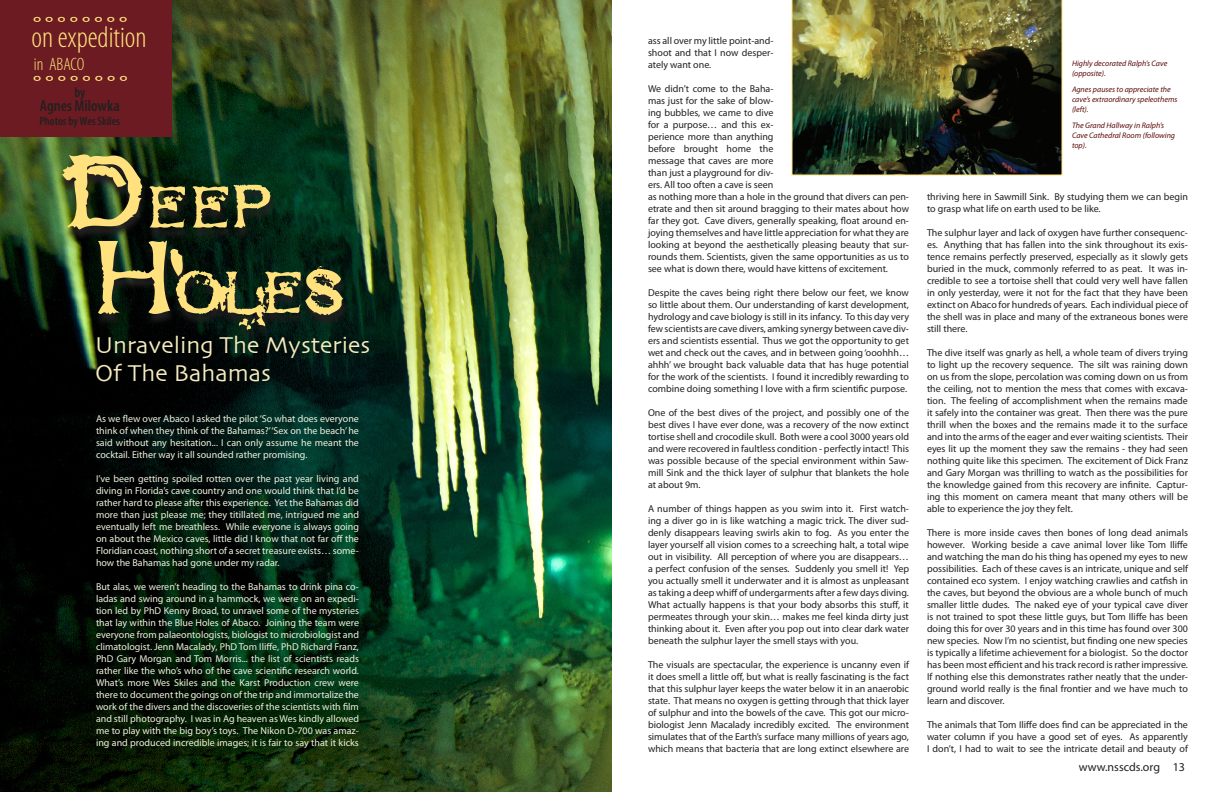
<style>
.page{position:relative;width:1224px;height:792px;background:#fff}
.page>*{position:absolute;margin:0;border:0;box-sizing:border-box;transform-origin:0 0}
.t1{font:72px "Respess Capitals Excessive";color:#ffe27d}
.t2{font:300 condensed 30.3px "Myriad Pro";color:#ffe27d;scale:1.35 1}
.t3{font:300 condensed 30px "Myriad Pro";color:#ffe27d}
.t4{font:24px "Skia";color:#f6ecbe}
.t5{font:italic 700 24px "Georgia";color:#feffeb}
.t6{font:300 condensed 18px "Myriad Pro";color:#ffe27d}
.t7{font:600 condensed 16px "Myriad Pro";color:#231f20}
.t8{font:600 condensed 14px "Myriad Pro";color:#231f20}
.t9{font:600 condensed 12px "Myriad Pro";color:#231f20}
.t10{font:12px "Myriad Pro";color:#231f20}
.t11{font:10px/12px "Myriad Pro";color:#231f20;text-align:justify}
.t12{font:10px/12px "Myriad Pro";color:#eef1de;text-align:justify}
.t13{font:italic 8px/9.6px "Myriad Pro";color:#5c0c09}
.s1{font-size:125px}
</style>
<div class="page">
<img style="left:0;top:0;width:612px;height:792px">
<div style="left:0;top:0;width:172px;height:137px;background:#6c1b22"></div>
<svg style="left:58px;top:155px;width:220px;height:87px"></svg>
<svg style="left:94px;top:241px;width:256px;height:102px"></svg>
<img style="left:792px;top:0;width:270px;height:176px">
<p class="t2" style="left:32px;top:10px;width:74px">˚˚˚˚˚˚˚˚</p>
<p class="t3" style="left:32px;top:19px;width:117px">on expedition</p>
<p class="t6" style="left:34px;top:53px;width:52px">in ABACO</p>
<p class="t2" style="left:33px;top:69px;width:74px">˚˚˚˚˚˚˚˚</p>
<p class="t8" style="left:74px;top:84px;width:13px">by</p>
<p class="t7" style="left:40px;top:96px;width:81px">Agnes Milowka</p>
<p class="t9" style="left:39px;top:114px;width:82px">Photos by Wes Skiles</p>
<p class="t1" style="left:69px;top:175px;width:206px"><span class="s1">D</span>eep</p>
<p class="t1" style="left:98px;top:260px;width:250px"><span class="s1">H</span>Oles</p>
<p class="t4" style="left:95px;top:330px;width:277px">Unraveling The Mysteries</p>
<p class="t4" style="left:95px;top:359px;width:177px">Of The Bahamas</p>
<p class="t12" style="left:96px;top:413px;width:265px">As we flew over Abaco I asked the pilot ‘So what does everyone think of when they think of the Bahamas?’‘Sex on the beach’ he said without any hesitation... I can only assume he meant the cocktail. Either way it all sounded rather promising.</p>
<p class="t12" style="left:96px;top:473px;width:265px">I’ve been getting spoiled rotten over the past year living and diving in Florida’s cave country and one would think that I’d be rather hard to please after this experience. Yet the Bahamas did more than just please me; they titillated me, intrigued me and eventually left me breathless. While everyone is always going on about the Mexico caves, little did I know that not far off the Floridian coast, nothing short of a secret treasure exists… some&shy;how the Bahamas had gone under my radar.</p>
<p class="t12" style="left:96px;top:581px;width:265px">But alas, we weren’t heading to the Bahamas to drink pina co&shy;ladas and swing around in a hammock, we were on an expedi&shy;tion led by PhD Kenny Broad, to unravel some of the mysteries that lay within the Blue Holes of Abaco. Joining the team were everyone from palaeontologists, biologist to microbiologist and climatologist. Jenn Macalady, PhD Tom Iliffe, PhD Richard Franz, PhD Gary Morgan and Tom Morris... the list of scientists reads rather like the who’s who of the cave scientific research world.<br>What’s more Wes Skiles and the Karst Production crew were there to document the goings on of the trip and immortalize the work of the divers and the discoveries of the scientists with film and still photography. I was in Ag heaven as Wes kindly allowed me to play with the big boy’s toys. The Nikon D-700 was amaz&shy;ing and produced incredible images; it is fair to say that it kicks</p>
<p class="t11" style="left:648px;top:34px;width:127px">ass all over my little point-and&shy;shoot and that I now desper&shy;ately want one.</p>
<p class="t11" style="left:648px;top:82px;width:263px;text-align:left">We didn’t come to the Baha-<br>mas just for the sake of blow-<br>ing bubbles, we came to dive<br>for a purpose… and this ex-<br>perience more than anything<br>before brought home the<br>message that caves are more<br>than just a playground for div-<br>ers. All too often a cave is seen<br>as nothing more than a hole in the ground that divers can pen&shy;etrate and then sit around bragging to their mates about how far they got. Cave divers, generally speaking, float around en&shy;joying themselves and have little appreciation for what they are looking at beyond the aesthetically pleasing beauty that sur&shy;rounds them. Scientists, given the same opportunities as us to see what is down there, would have kittens of excitement.</p>
<p class="t11" style="left:648px;top:286px;width:263px">Despite the caves being right there below our feet, we know so little about them. Our understanding of karst development, hydrology and cave biology is still in its infancy. To this day very few scientists are cave divers, amking synergy between cave div&shy;ers and scientists essential. Thus we got the opportunity to get wet and check out the caves, and in between going ‘ooohhh… ahhh’ we brought back valuable data that has huge potential for the work of the scientists. I found it incredibly rewarding to combine doing something I love with a firm scientific purpose.</p>
<p class="t11" style="left:648px;top:406px;width:263px">One of the best dives of the project, and possibly one of the best dives I have ever done, was a recovery of the now extinct tortise shell and crocodile skull. Both were a cool 3000 years old and were recovered in faultless condition - perfectly intact! This was possible because of the special environment within Saw&shy;mill Sink and the thick layer of sulphur that blankets the hole at about 9m.</p>
<p class="t11" style="left:648px;top:502px;width:263px">A number of things happen as you swim into it. First watch&shy;ing a diver go in is like watching a magic trick. The diver sud&shy;denly disappears leaving swirls akin to fog. As you enter the layer yourself all vision comes to a screeching halt, a total wipe out in visibility. All perception of where you are disappears… a perfect confusion of the senses. Suddenly you smell it! Yep you actually smell it underwater and it is almost as unpleasant as taking a deep whiff of undergarments after a few days diving.<br>What actually happens is that your body absorbs this stuff, it permeates through your skin… makes me feel kinda dirty just thinking about it. Even after you pop out into clear dark water beneath the sulphur layer the smell stays with you.</p>
<p class="t11" style="left:648px;top:658px;width:263px">The visuals are spectacular, the experience is uncanny even if it does smell a little off, but what is really fascinating is the fact that this sulphur layer keeps the water below it in an anaerobic state. That means no oxygen is getting through that thick layer of sulphur and into the bowels of the cave. This got our micro&shy;biologist Jenn Macalady incredibly excited. The environment simulates that of the Earth’s surface many millions of years ago, which means that bacteria that are long extinct elsewhere are</p>
<p class="t5" style="left:861px;top:673px;width:14px">”</p>
<p class="t13" style="left:1072px;top:58px;width:97px">Highly decorated Ralph’s Cave (opposite).</p>
<p class="t13" style="left:1072px;top:85px;width:107px">Agnes pauses to appreciate the cave’s extraordinary speleothems (left).</p>
<p class="t13" style="left:1072px;top:121px;width:105px">The Grand Hallway in Ralph’s<br>Cave Cathedral Room (following top).</p>
<p class="t11" style="left:927px;top:190px;width:262px">thriving here in Sawmill Sink. By studying them we can begin to grasp what life on earth used to be like.</p>
<p class="t11" style="left:927px;top:226px;width:263px">The sulphur layer and lack of oxygen have further consequenc&shy;es. Anything that has fallen into the sink throughout its exis&shy;tence remains perfectly preserved, especially as it slowly gets buried in the muck, commonly referred to as peat. It was in&shy;credible to see a tortoise shell that could very well have fallen in only yesterday, were it not for the fact that they have been extinct on Abaco for hundreds of years. Each individual piece of the shell was in place and many of the extraneous bones were still there.</p>
<p class="t11" style="left:927px;top:346px;width:263px">The dive itself was gnarly as hell, a whole team of divers trying to light up the recovery sequence. The silt was raining down on us from the slope, percolation was coming down on us from the ceiling, not to mention the mess that comes with excava&shy;tion. The feeling of accomplishment when the remains made it safely into the container was great. Then there was the pure thrill when the boxes and the remains made it to the surface and into the arms of the eager and ever waiting scientists. Their eyes lit up the moment they saw the remains - they had seen nothing quite like this specimen. The excitement of Dick Franz and Gary Morgan was thrilling to watch as the possibilities for the knowledge gained from this recovery are infinite. Captur&shy;ing this moment on camera meant that many others will be able to experience the joy they felt.</p>
<p class="t11" style="left:927px;top:526px;width:263px">There is more inside caves then bones of long dead animals however. Working beside a cave animal lover like Tom Iliffe and watching the man do his thing has opened my eyes to new possibilities. Each of these caves is an intricate, unique and self contained eco system. I enjoy watching crawlies and catfish in the caves, but beyond the obvious are a whole bunch of much smaller little dudes. The naked eye of your typical cave diver is not trained to spot these little guys, but Tom Iliffe has been doing this for over 30 years and in this time has found over 300 new species. Now I’m no scientist, but finding one new species is typically a lifetime achievement for a biologist. So the doctor has been most efficient and his track record is rather impressive.<br>If nothing else this demonstrates rather neatly that the under&shy;ground world really is the final frontier and we have much to learn and discover.</p>
<p class="t11" style="left:927px;top:718px;width:262px">The animals that Tom Iliffe does find can be appreciated in the water column if you have a good set of eyes. As apparently I don’t, I had to wait to see the intricate detail and beauty of</p>
<p class="t10" style="left:1079px;top:760px;width:108px">www.nsscds.org 13</p>
</div>
